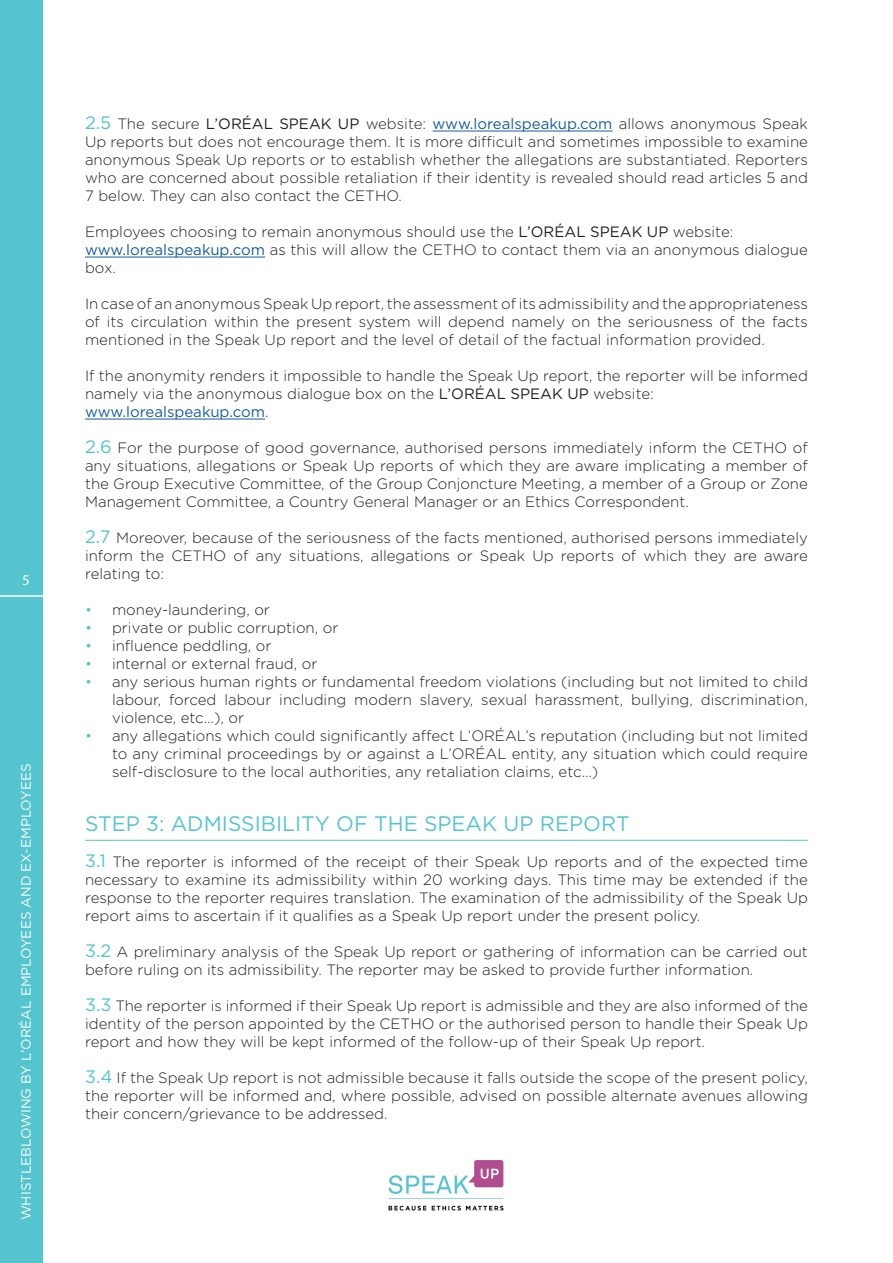
<style>
.page{position:relative;width:893px;height:1263px;background:#fff}
.page>*{position:absolute;margin:0;border:0;box-sizing:border-box;transform-origin:0 0}
.t1{font:21px "Gotham";color:#54c5cf}
.t2{font:300 15px/18px "Gotham Rounded";color:#231f20;text-align:justify}
.t3{font:15px "Gotham";color:#175d9e}
.t4{font:15px "Myriad Pro";color:#fff}
.t5{font:13.5px "Gotham";color:#fff}
.s1{font-family:"Gotham";font-weight:400;font-size:18px;color:#54c5cf}
.s2{font-family:"Gotham";font-weight:400}
.s3{font-family:"Gotham";font-weight:400;color:#175d9e}
.s4{font-family:"Gotham Rounded";font-weight:300;color:#231f20}
.s5{color:#54c5cf}
</style>
<div class="page">
<div style="left:0;top:0;width:43px;height:1263px;background:#54c5cf"></div>
<hr style="left:0;top:595px;width:47px;height:2px;background:#fff">
<hr style="left:432px;top:131px;width:181px;height:1px;background:#175d9e">
<hr style="left:85px;top:257px;width:180px;height:1px;background:#175d9e">
<hr style="left:85px;top:419px;width:180px;height:1px;background:#175d9e">
<hr style="left:85px;top:840px;width:723px;height:1px;background:#54c5cf">
<img style="left:388px;top:1161px;width:116px;height:50px">
<p class="t4" style="left:22px;top:571px;width:9px">5</p>
<p class="t5" style="left:18px;top:1220px;width:458px;rotate:-90deg">WHISTLEBLOWING BY L’ORÉAL EMPLOYEES AND EX-EMPLOYEES</p>
<p class="t2" style="left:85px;top:114px;width:724px"><span class="s1">2.5</span> The secure <span class="s2">L’ORÉAL SPEAK UP</span> website: <span class="s3">www.lorealspeakup.com</span> allows anonymous Speak Up reports but does not encourage them. It is more difficult and sometimes impossible to examine anonymous Speak Up reports or to establish whether the allegations are substantiated. Reporters who are concerned about possible retaliation if their identity is revealed should read articles 5 and 7 below. They can also contact the CETHO.</p>
<p class="t2" style="left:85px;top:222px;width:724px;text-align:left">Employees choosing to remain anonymous should use the <span class="s2">L’ORÉAL SPEAK UP</span> website: <span class="s3">www.lorealspeakup.com</span> as this will allow the CETHO to contact them via an anonymous dialogue box.</p>
<p class="t2" style="left:85px;top:294px;width:724px">In case of an anonymous Speak Up report, the assessment of its admissibility and the appropriateness of its circulation within the present system will depend namely on the seriousness of the facts mentioned in the Speak Up report and the level of detail of the factual information provided.</p>
<p class="t2" style="left:85px;top:366px;width:724px">If the anonymity renders it impossible to handle the Speak Up report, the reporter will be informed namely via the anonymous dialogue box on the <span class="s2">L’ORÉAL SPEAK UP</span> website:</p>
<p class="t3" style="left:85px;top:403px;width:185px">www.lorealspeakup.com<span class="s4">.</span></p>
<p class="t2" style="left:85px;top:438px;width:724px"><span class="s1">2.6</span> For the purpose of good governance, authorised persons immediately inform the CETHO of any situations, allegations or Speak Up reports of which they are aware implicating a member of the Group Executive Committee, of the Group Conjoncture Meeting, a member of a Group or Zone Management Committee, a Country General Manager or an Ethics Correspondent.</p>
<p class="t2" style="left:85px;top:528px;width:724px"><span class="s1">2.7</span> Moreover, because of the seriousness of the facts mentioned, authorised persons immediately inform the CETHO of any situations, allegations or Speak Up reports of which they are aware relating to:</p>
<p class="t2" style="left:85px;top:600px;width:186px"><span class="s5">•</span> money-laundering, or</p>
<p class="t2" style="left:85px;top:618px;width:255px"><span class="s5">•</span> private or public corruption, or</p>
<p class="t2" style="left:85px;top:636px;width:188px"><span class="s5">•</span> influence peddling, or</p>
<p class="t2" style="left:85px;top:654px;width:234px"><span class="s5">•</span> internal or external fraud, or</p>
<p class="t2" style="left:112px;top:672px;width:697px;text-indent:-27px"><span class="s5">•</span> any serious human rights or fundamental freedom violations (including but not limited to child labour, forced labour including modern slavery, sexual harassment, bullying, discrimination, violence, etc…), or</p>
<p class="t2" style="left:112px;top:726px;width:697px;text-indent:-27px"><span class="s5">•</span> any allegations which could significantly affect L’ORÉAL’s reputation (including but not limited to any criminal proceedings by or against a L’ORÉAL entity, any situation which could require self-disclosure to the local authorities, any retaliation claims, etc…)</p>
<h1 class="t1" style="left:85px;top:812px;width:546px">STEP 3: ADMISSIBILITY OF THE SPEAK UP REPORT</h1>
<p class="t2" style="left:85px;top:852px;width:724px"><span class="s1">3.1</span> The reporter is informed of the receipt of their Speak Up reports and of the expected time necessary to examine its admissibility within 20 working days. This time may be extended if the response to the reporter requires translation. The examination of the admissibility of the Speak Up report aims to ascertain if it qualifies as a Speak Up report under the present policy.</p>
<p class="t2" style="left:85px;top:942px;width:724px"><span class="s1">3.2</span> A preliminary analysis of the Speak Up report or gathering of information can be carried out before ruling on its admissibility. The reporter may be asked to provide further information.</p>
<p class="t2" style="left:85px;top:996px;width:724px"><span class="s1">3.3</span> The reporter is informed if their Speak Up report is admissible and they are also informed of the identity of the person appointed by the CETHO or the authorised person to handle their Speak Up report and how they will be kept informed of the follow-up of their Speak Up report.</p>
<p class="t2" style="left:85px;top:1068px;width:724px"><span class="s1">3.4</span> If the Speak Up report is not admissible because it falls outside the scope of the present policy, the reporter will be informed and, where possible, advised on possible alternate avenues allowing their concern/grievance to be addressed.</p>
</div>
